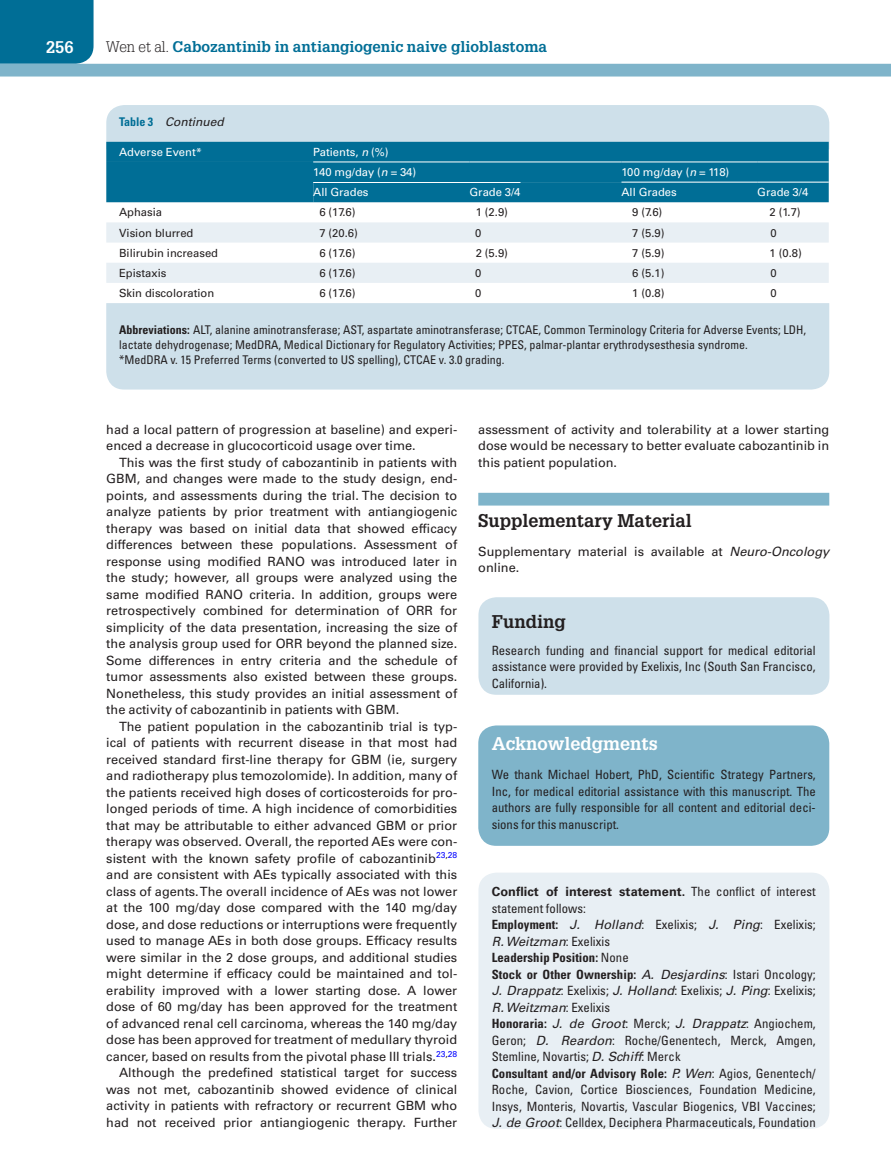
<style>
.page{position:relative;width:891px;height:1175px;background:#fff}
.page>*{position:absolute;margin:0;border:0;box-sizing:border-box;transform-origin:0 0}
.t1{font:700 18px "Glypha LT Std";color:#231f20}
.t2{font:700 18px "Glypha LT Std";color:#fff}
.t3{font:700 16.5px "Glypha LT Std";color:#fff}
.t4{font:700 15px "Glypha LT Std";color:#006e96}
.t5{font:12.75px/16.5px "Univers LT Std";color:#231f20}
.t6{font:condensed 12.75px/16.5px "Univers LT Std";letter-spacing:.005em;color:#231f20;text-align:justify}
.t7{font:condensed 12px/15px "Univers LT Std";color:#231f20}
.t8{font:italic 12px "Univers LT Std";color:#231f20}
.t9{font:11.25px "Univers LT Std";color:#231f20}
.t10{font:11.25px/20.1px "Univers LT Std";color:#fff}
.s1{font-weight:300;color:#231f20}
.s2{font-weight:700;font-style:normal;font-stretch:condensed;color:#006e96}
.s3{font-style:italic}
.s4{font-weight:700}
.s5{font-weight:700;font-stretch:normal}
.s6{font-style:italic;font-stretch:normal}
</style>
<div class="page">
<div style="left:0;top:0;width:94px;height:64px;background:#006e96"></div>
<div style="left:0;top:64px;width:891px;height:12px;background:#7fb4ca"></div>
<div style="left:478px;top:597px;width:351px;height:97px;background:#cee0ea;border-radius:18px"></div>
<div style="left:478px;top:872px;width:351px;height:256px;background:#e8eff4;border-radius:18px"></div>
<div style="left:478px;top:493px;width:351px;height:12px;background:#7fb4ca"></div>
<div style="left:478px;top:725px;width:351px;height:120px;background:#7fb4ca;border-radius:18px"></div>
<div style="left:106px;top:105px;width:723px;height:37px;background:#cee0ea"></div>
<div style="left:106px;top:303px;width:723px;height:86px;background:#cee0ea"></div>
<div style="left:106px;top:142px;width:723px;height:20px;background:#006e96"></div>
<div style="left:106px;top:162px;width:723px;height:40px;background:#006e96"></div>
<svg style="left:106px;top:222px;width:723px;height:61px;fill:#e8eff4"></svg>
<hr style="left:313px;top:162px;width:157px;height:1px;background:#fff">
<hr style="left:470px;top:162px;width:151px;height:1px;background:#fff">
<hr style="left:621px;top:162px;width:136px;height:1px;background:#fff">
<hr style="left:757px;top:162px;width:72px;height:1px;background:#fff">
<hr style="left:621px;top:182px;width:136px;height:1px;background:#fff">
<hr style="left:757px;top:182px;width:72px;height:1px;background:#fff">
<hr style="left:313px;top:182px;width:208px;height:1px;background:#fff">
<p class="t3" style="left:46px;top:37px;width:29px">256</p>
<p class="t4" style="left:106px;top:37px;width:442px"><span class="s1">Wen et al.</span> Cabozantinib in antiangiogenic naive glioblastoma</p>
<p class="t8" style="left:119px;top:115px;width:106px"><span class="s2">Table 3</span> Continued</p>
<p class="t10" style="left:119px;top:142px;width:85px">Adverse Event*</p>
<p class="t10" style="left:313px;top:142px;width:105px">Patients, <span class="s3">n</span> (%)<br>140 mg/day (<span class="s3">n</span> = 34)</p>
<p class="t10" style="left:621px;top:162px;width:109px">100 mg/day (<span class="s3">n</span> = 118)</p>
<p class="t10" style="left:313px;top:182px;width:57px">All Grades</p>
<p class="t10" style="left:470px;top:182px;width:52px">Grade 3/4</p>
<p class="t10" style="left:621px;top:182px;width:57px">All Grades</p>
<p class="t10" style="left:757px;top:182px;width:52px">Grade 3/4</p>
<p class="t9" style="left:119px;top:206px;width:45px">Aphasia</p>
<p class="t9" style="left:320px;top:206px;width:38px">6 (17.6)</p>
<p class="t9" style="left:476px;top:206px;width:34px">1 (2.9)</p>
<p class="t9" style="left:632px;top:206px;width:32px">9 (7.6)</p>
<p class="t9" style="left:770px;top:206px;width:33px">2 (1.7)</p>
<p class="t9" style="left:119px;top:226px;width:76px">Vision blurred</p>
<p class="t9" style="left:320px;top:226px;width:40px">7 (20.6)</p>
<p class="t9" style="left:475px;top:226px;width:8px">0</p>
<p class="t9" style="left:632px;top:226px;width:34px">7 (5.9)</p>
<p class="t9" style="left:771px;top:226px;width:8px">0</p>
<p class="t9" style="left:119px;top:246px;width:101px">Bilirubin increased</p>
<p class="t9" style="left:320px;top:246px;width:38px">6 (17.6)</p>
<p class="t9" style="left:476px;top:246px;width:34px">2 (5.9)</p>
<p class="t9" style="left:632px;top:246px;width:34px">7 (5.9)</p>
<p class="t9" style="left:770px;top:246px;width:34px">1 (0.8)</p>
<p class="t9" style="left:119px;top:266px;width:49px">Epistaxis</p>
<p class="t9" style="left:320px;top:266px;width:38px">6 (17.6)</p>
<p class="t9" style="left:475px;top:266px;width:8px">0</p>
<p class="t9" style="left:632px;top:266px;width:34px">6 (5.1)</p>
<p class="t9" style="left:771px;top:266px;width:8px">0</p>
<p class="t9" style="left:119px;top:286px;width:97px">Skin discoloration</p>
<p class="t9" style="left:320px;top:286px;width:38px">6 (17.6)</p>
<p class="t9" style="left:475px;top:286px;width:8px">0</p>
<p class="t9" style="left:632px;top:286px;width:34px">1 (0.8)</p>
<p class="t9" style="left:771px;top:286px;width:8px">0</p>
<p class="t7" style="left:119px;top:322px;width:689px"><span class="s4">Abbreviations:</span> ALT, alanine aminotransferase; AST, aspartate aminotransferase; CTCAE, Common Terminology Criteria for Adverse Events; LDH, lactate dehydrogenase; MedDRA, Medical Dictionary for Regulatory Activities; PPES, palmar-plantar erythrodysesthesia syndrome.<br>*MedDRA v. 15 Preferred Terms (converted to US spelling), CTCAE v. 3.0 grading.</p>
<p class="t5" style="left:106px;top:421px;width:352px">had a local pattern of progression at baseline) and experi&shy;enced a decrease in glucocorticoid usage over time.</p>
<p class="t5" style="left:106px;top:454px;width:353px;text-align:justify;text-indent:13px">This was the first study of cabozantinib in patients with GBM, and changes were made to the study design, end&shy;points, and assessments during the trial. The decision to analyze patients by prior treatment with antiangiogenic therapy was based on initial data that showed efficacy differences between these populations. Assessment of response using modified RANO was introduced later in the study; however, all groups were analyzed using the same modified RANO criteria. In addition, groups were retrospectively combined for determination of ORR for simplicity of the data presentation, increasing the size of the analysis group used for ORR beyond the planned size.<br>Some differences in entry criteria and the schedule of tumor assessments also existed between these groups.<br>Nonetheless, this study provides an initial assessment of the activity of cabozantinib in patients with GBM.</p>
<p class="t5" style="left:106px;top:718px;width:353px;text-align:right">The patient population in the cabozantinib trial is typ&shy;ical of patients with recurrent disease in that most had received standard first-line therapy for GBM (ie, surgery and radiotherapy plus temozolomide). In addition, many of the patients received high doses of corticosteroids for pro&shy;longed periods of time. A high incidence of comorbidities that may be attributable to either advanced GBM or prior therapy was observed. Overall, the reported AEs were con&shy;sistent with the known safety profile of cabozantinib<sup>23</sup><sup>,</sup><sup>28 </sup>and are consistent with AEs typically associated with this class of agents. The overall incidence of AEs was not lower at the 100 mg/day dose compared with the 140 mg/day dose, and dose reductions or interruptions were frequently used to manage AEs in both dose groups. Efficacy results were similar in the 2 dose groups, and additional studies might determine if efficacy could be maintained and tol&shy;erability improved with a lower starting dose. A lower dose of 60 mg/day has been approved for the treatment of advanced renal cell carcinoma, whereas the 140 mg/day dose has been approved for treatment of medullary thyroid cancer, based on results from the pivotal phase III trials.<sup>23</sup><sup>,</sup><sup>28<br></sup>Although the predefined statistical target for success was not met, cabozantinib showed evidence of clinical activity in patients with refractory or recurrent GBM who had not received prior antiangiogenic therapy. Further</p>
<p class="t5" style="left:478px;top:421px;width:353px;text-align:justify">assessment of activity and tolerability at a lower starting dose would be necessary to better evaluate cabozantinib in this patient population.</p>
<h1 class="t1" style="left:478px;top:509px;width:215px">Supplementary Material</h1>
<p class="t5" style="left:478px;top:543px;width:353px">Supplementary material is available at <span class="s3">Neuro-Oncology </span>online.</p>
<h1 class="t1" style="left:492px;top:610px;width:76px">Funding</h1>
<p class="t6" style="left:492px;top:642px;width:326px">Research funding and financial support for medical editorial assistance were provided by Exelixis, Inc (South San Francisco, California).</p>
<h1 class="t2" style="left:492px;top:732px;width:168px">Acknowledgments</h1>
<p class="t6" style="left:492px;top:766px;width:326px">We thank Michael Hobert, PhD, Scientific Strategy Partners, Inc, for medical editorial assistance with this manuscript. The authors are fully responsible for all content and editorial deci&shy;sions for this manuscript.</p>
<p class="t6" style="left:492px;top:883px;width:326px;text-align:left"><span class="s5">Conflict of interest statement.</span> The conflict of interest statement follows:<br><span class="s4">Employment:</span> <span class="s6">J. Holland</span>: Exelixis; <span class="s6">J. Ping</span>: Exelixis; <span class="s6">R. Weitzman</span>: Exelixis<br><span class="s4">Leadership Position:</span> None<br><span class="s4">Stock or Other Ownership:</span> <span class="s6">A. Desjardins</span>: Istari Oncology; <span class="s6">J. Drappatz</span>: Exelixis; <span class="s6">J. Holland</span>: Exelixis; <span class="s6">J. Ping</span>: Exelixis; <span class="s6">R. Weitzman</span>: Exelixis<br><span class="s4">Honoraria:</span> <span class="s6">J. de Groot</span>: Merck; <span class="s6">J. Drappatz</span>: Angiochem, Geron; <span class="s6">D. Reardon</span>: Roche/Genentech, Merck, Amgen, Stemline, Novartis; <span class="s6">D. Schiff</span>: Merck<br><span class="s4">Consultant and/or Advisory Role:</span> <span class="s6">P. Wen</span>: Agios, Genentech/ Roche, Cavion, Cortice Biosciences, Foundation Medicine, Insys, Monteris, Novartis, Vascular Biogenics, VBI Vaccines; <span class="s6">J. de Groot</span>: Celldex, Deciphera Pharmaceuticals, Foundation</p>
</div>
